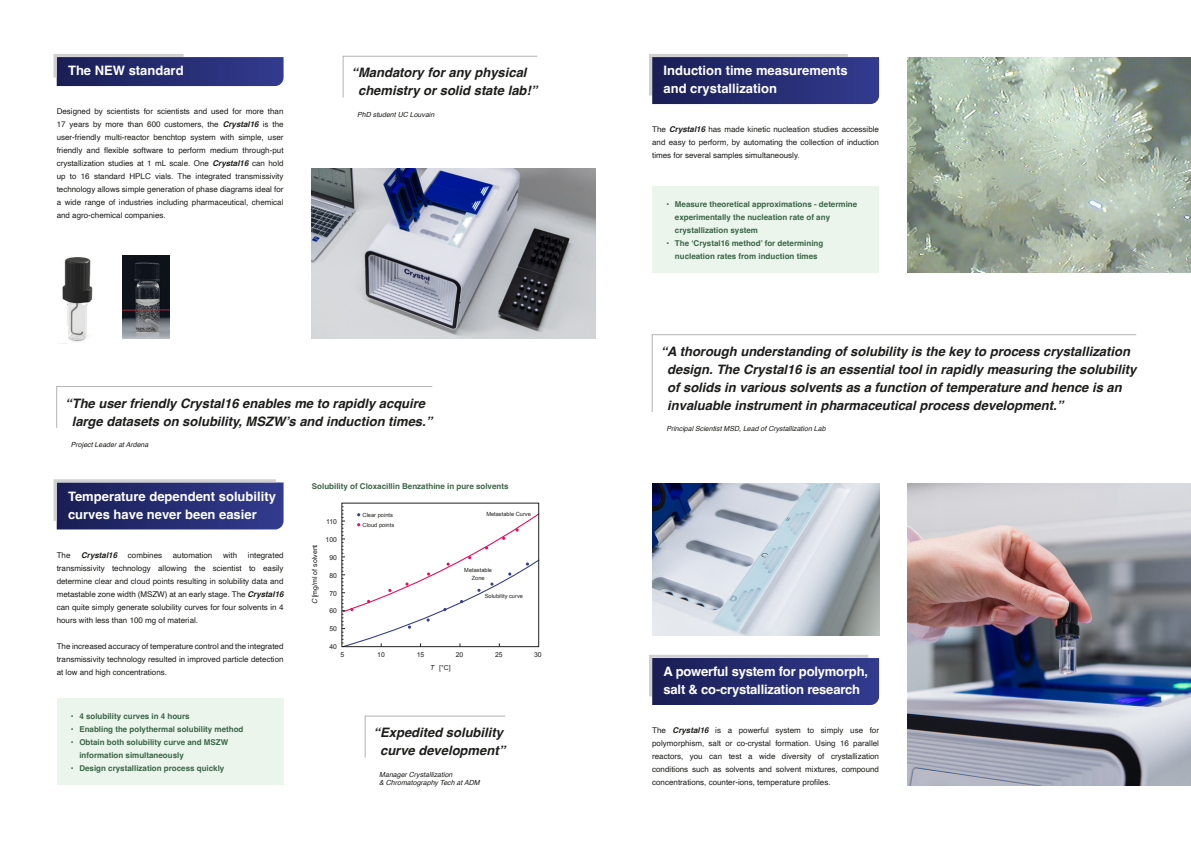
<style>
.page{position:relative;width:1191px;height:842px;background:#fff}
.page>*{position:absolute;margin:0;border:0;box-sizing:border-box;transform-origin:0 0}
.t1{font:italic 700 13px/18px "Helvetica";color:#1d1d1b;text-align:center}
.t2{font:700 13px/18px "Helvetica";color:#fff}
.t3{font:8px/13px "Helvetica";color:#1d1d1b;text-align:justify}
.t4{font:700 8px/13px "Helvetica";color:#3a6647}
.t5{font:italic 700 8px "Helvetica";color:#1d1d1b}
.t6{font:italic 7px/8.4px "Helvetica";color:#1d1d1b}
.t7{font:7px "Helvetica";color:#1d1d1b}
.t8{font:6.8px "Arial";color:#21211f}
.t9{font:5.7px/9.9px "Arial";color:#21211f}
.s1{font-weight:700;font-style:italic}
.s2{font-style:italic}
</style>
<div class="page">
<svg style="left:53px;top:54px;width:230px;height:32px;background:#3b417e"></svg>
<svg style="left:649px;top:54px;width:230px;height:50px;background:#343a79"></svg>
<img style="left:312px;top:169px;width:283px;height:170px">
<svg style="left:341px;top:506px;width:199px;height:142px"></svg>
<svg style="left:56px;top:386px;width:377px;height:42px"></svg>
<svg style="left:342px;top:56px;width:196px;height:42px"></svg>
<svg style="left:365px;top:716px;width:140px;height:42px"></svg>
<svg style="left:651px;top:334px;width:485px;height:78px"></svg>
<div style="left:652px;top:187px;width:227px;height:86px;background:#ebf5ec"></div>
<div style="left:57px;top:699px;width:226px;height:86px;background:#ebf5ec"></div>
<img style="left:907px;top:57px;width:284px;height:216px">
<svg style="left:53px;top:479px;width:230px;height:50px;background:#363c7b"></svg>
<svg style="left:649px;top:655px;width:230px;height:50px;background:#333979"></svg>
<img style="left:123px;top:256px;width:47px;height:83px">
<img style="left:652px;top:483px;width:227px;height:153px">
<img style="left:907px;top:483px;width:284px;height:302px">
<img style="left:62px;top:257px;width:31px;height:85px">
<div style="left:59px;top:327px;width:8px;height:16px;background:#fff"></div>
<h1 class="t2" style="left:68px;top:63px;width:117px">The NEW standard</h1>
<p class="t3" style="left:57px;top:105px;width:228px">Designed by scientists for scientists and used for more than 17 years by more than 600 customers, the <span class="s1">Crystal16</span> is the user-friendly multi-reactor benchtop system with simple, user friendly and flexible software to perform medium through-put crystallization studies at 1 mL scale. One <span class="s1">Crystal16</span> can hold up to 16 standard HPLC vials. The integrated transmissivity technology allows simple generation of phase diagrams ideal for a wide range of industries including pharmaceutical, chemical and agro-chemical companies.</p>
<h1 class="t1" style="left:358px;top:65px;width:181px;text-align:left;text-indent:-6px">“Mandatory for any physical chemistry or solid state lab!”</h1>
<p class="t6" style="left:357px;top:110px;width:79px">PhD student UC Louvain</p>
<h1 class="t1" style="left:65px;top:395px;width:368px">“The user friendly Crystal16 enables me to rapidly acquire large datasets on solubility, MSZW’s and induction times.”</h1>
<p class="t6" style="left:71px;top:440px;width:79px">Project Leader at Ardena</p>
<h1 class="t2" style="left:68px;top:489px;width:209px">Temperature dependent solubility curves have never been easier</h1>
<p class="t3" style="left:57px;top:549px;width:15px">The</p>
<p class="t5" style="left:81px;top:550px;width:38px">Crystal16</p>
<p class="t3" style="left:128px;top:549px;width:36px">combines</p>
<p class="t3" style="left:173px;top:549px;width:41px">automation</p>
<p class="t3" style="left:223px;top:549px;width:16px">with</p>
<p class="t3" style="left:57px;top:549px;width:228px;text-indent:191px">integrated transmissivity technology allowing the scientist to easily determine clear and cloud points resulting in solubility data and metastable zone width (MSZW) at an early stage. The <span class="s1">Crystal16 </span>can quite simply generate solubility curves for four solvents in 4 hours with less than 100 mg of material.</p>
<p class="t3" style="left:57px;top:640px;width:228px">The increased accuracy of temperature control and the integrated transmissivity technology resulted in improved particle detection at low and high concentrations.</p>
<p class="t4" style="left:71px;top:710px;width:120px">• 4 solubility curves in 4 hours</p>
<p class="t4" style="left:71px;top:723px;width:174px">• Enabling the polythermal solubility method</p>
<p class="t4" style="left:79px;top:736px;width:150px;text-indent:-9px">• Obtain both solubility curve and MSZW information simultaneously</p>
<p class="t4" style="left:71px;top:762px;width:155px">• Design crystallization process quickly</p>
<p class="t4" style="left:312px;top:481px;width:198px">Solubility of Cloxacillin Benzathine in pure solvents</p>
<p class="t8" style="left:326px;top:517px;width:12px">110</p>
<p class="t8" style="left:326px;top:535px;width:13px">100</p>
<p class="t8" style="left:329px;top:553px;width:9px">90</p>
<p class="t8" style="left:329px;top:571px;width:9px">80</p>
<p class="t8" style="left:329px;top:589px;width:9px">70</p>
<p class="t8" style="left:329px;top:607px;width:9px">60</p>
<p class="t8" style="left:329px;top:624px;width:9px">50</p>
<p class="t8" style="left:329px;top:642px;width:9px">40</p>
<p class="t7" style="left:309px;top:604px;width:61px;rotate:-90deg"><span class="s2">C</span> [mg/ml of solvent</p>
<p class="t8" style="left:340px;top:650px;width:5px">5</p>
<p class="t9" style="left:362px;top:510px;width:33px">Clear points<br>Cloud points</p>
<p class="t9" style="left:486px;top:509px;width:46px">Metastable Curve</p>
<p class="t9" style="left:464px;top:566px;width:29px;line-height:7.9px;text-align:center">Metastable<br>Zone</p>
<p class="t9" style="left:485px;top:591px;width:40px">Solubility curve</p>
<p class="t8" style="left:377px;top:650px;width:9px">10</p>
<p class="t8" style="left:417px;top:650px;width:9px">15</p>
<p class="t8" style="left:456px;top:650px;width:9px">20</p>
<p class="t8" style="left:495px;top:650px;width:9px">25</p>
<p class="t8" style="left:534px;top:650px;width:9px">30</p>
<p class="t8" style="left:430px;top:663px;width:22px"><span class="s2">T</span> [°C]</p>
<h1 class="t1" style="left:374px;top:725px;width:133px">“Expedited solubility curve development”</h1>
<p class="t6" style="left:379px;top:770px;width:102px">Manager Crystallization<br>&amp; Chromatography Tech at ADM</p>
<h1 class="t2" style="left:663px;top:63px;width:186px">Induction time measurements and crystallization</h1>
<p class="t3" style="left:652px;top:123px;width:228px">The <span class="s1">Crystal16</span> has made kinetic nucleation studies accessible and easy to perform, by automating the collection of induction times for several samples simultaneously.</p>
<p class="t4" style="left:675px;top:198px;width:184px;text-indent:-9px">• Measure theoretical approximations - determine experimentally the nucleation rate of any crystallization system</p>
<p class="t4" style="left:666px;top:237px;width:158px;text-align:center">• The ‘Crystal16 method’ for determining nucleation rates from induction times</p>
<p class="t1" style="left:667px;top:344px;width:470px;text-align:left;text-indent:-6px">“A thorough understanding of solubility is the key to process crystallization design. The Crystal16 is an essential tool in rapidly measuring the solubility of solids in various solvents as a function of temperature and hence is an invaluable instrument in pharmaceutical process development.”</p>
<p class="t6" style="left:666px;top:425px;width:161px">Principal Scientist MSD, Lead of Crystallization Lab</p>
<h1 class="t2" style="left:663px;top:664px;width:206px">A powerful system for polymorph, salt &amp; co-crystallization research</h1>
<p class="t3" style="left:652px;top:724px;width:228px">The <span class="s1">Crystal16</span> is a powerful system to simply use for polymorphism, salt or co-crystal formation. Using 16 parallel reactors, you can test a wide diversity of crystallization conditions such as solvents and solvent mixtures, compound concentrations, counter-ions, temperature profiles.</p>
</div>
